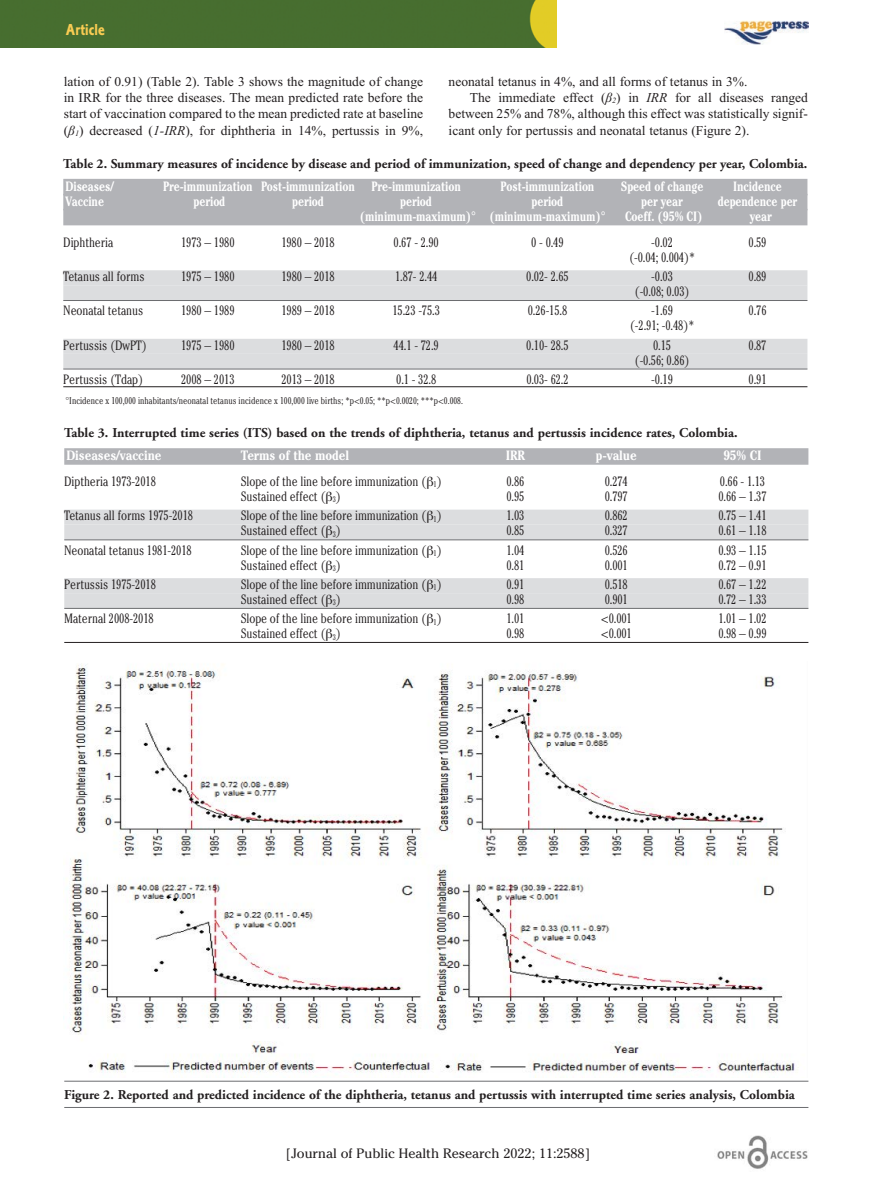
<style>
.page{position:relative;width:893px;height:1191px;background:#fff}
.page>*{position:absolute;margin:0;border:0;box-sizing:border-box;transform-origin:0 0}
.t1{font:16.5px "Corinthian Bold Condensed Plain";color:#f9cc53}
.t2{font:300 condensed 13.5px "Cheltenham";letter-spacing:-.01em;color:#231f20}
.t3{font:13.5px/16.2px "Times New Roman";color:#231f20;text-align:justify}
.t4{font:700 13.5px "Adobe Garamond";color:#231f20}
.t5{font:700 condensed 13.5px "Cheltenham";letter-spacing:-.01em;color:#fff;scale:.9 1}
.t6{font:700 condensed 13.5px "Cheltenham";letter-spacing:-.01em;color:#fff}
.t7{font:13.5px "Cheltenham";color:#231f20}
.t8{font:300 condensed 9.75px "Cheltenham";color:#231f20}
.s1{font-style:italic}
</style>
<div class="page">
<img style="left:717px;top:1135px;width:91px;height:34px">
<div style="left:0;top:0;width:556px;height:48px;background:#476e2f"></div>
<img style="left:724px;top:20px;width:85px;height:24px">
<hr style="left:64px;top:1080px;width:744px;height:1px;background:#6c6d70">
<hr style="left:64px;top:1107px;width:744px;height:1px;background:#6c6d70">
<img style="left:63px;top:664px;width:736px;height:413px">
<div style="left:63px;top:179px;width:744px;height:16px;background:#b2b3b7"></div>
<div style="left:63px;top:194px;width:744px;height:16px;background:#b2b3b7"></div>
<div style="left:63px;top:209px;width:744px;height:16px;background:#b2b3b7"></div>
<div style="left:63px;top:270px;width:744px;height:15px;background:#dcdddf"></div>
<div style="left:63px;top:285px;width:744px;height:15px;background:#dcdddf"></div>
<hr style="left:63px;top:300px;width:744px;height:1px;background:#6c6d70">
<div style="left:63px;top:339px;width:744px;height:15px;background:#dcdddf"></div>
<div style="left:63px;top:354px;width:744px;height:15px;background:#dcdddf"></div>
<hr style="left:63px;top:369px;width:744px;height:1px;background:#6c6d70">
<hr style="left:63px;top:386px;width:744px;height:1px;background:#231f20">
<div style="left:64px;top:448px;width:744px;height:17px;background:#b2b3b7"></div>
<div style="left:64px;top:509px;width:744px;height:15px;background:#dcdddf"></div>
<div style="left:64px;top:524px;width:744px;height:15px;background:#dcdddf"></div>
<hr style="left:64px;top:539px;width:744px;height:1px;background:#6c6d70">
<div style="left:64px;top:578px;width:744px;height:15px;background:#dcdddf"></div>
<div style="left:64px;top:593px;width:744px;height:15px;background:#dcdddf"></div>
<hr style="left:64px;top:608px;width:744px;height:1px;background:#6c6d70">
<hr style="left:64px;top:642px;width:744px;height:1px;background:#231f20">
<p class="t1" style="left:66px;top:24px;width:40px">Article</p>
<p class="t3" style="left:64px;top:73px;width:361px">lation of 0.91) (Table 2). Table 3 shows the magnitude of change in IRR for the three diseases. The mean predicted rate before the start of vaccination compared to the mean predicted rate at baseline (<span class="s1">β</span><sub>1</sub>) decreased (<span class="s1">1-IRR</span>), for diphtheria in 14%, pertussis in 9%,</p>
<p class="t3" style="left:449px;top:73px;width:300px">neonatal tetanus in 4%, and all forms of tetanus in 3%.</p>
<p class="t3" style="left:470px;top:89px;width:340px">The immediate effect (<span class="s1">β</span><sub>2</sub>) in <span class="s1">IRR</span> for all diseases ranged</p>
<p class="t3" style="left:449px;top:106px;width:361px">between 25% and 78%, although this effect was statistically signif-</p>
<p class="t3" style="left:449px;top:122px;width:302px">icant only for pertussis and neonatal tetanus (Figure 2).</p>
<p class="t4" style="left:63px;top:158px;width:746px">Table 2. Summary measures of incidence by disease and period of immunization, speed of change and dependency per year, Colombia.</p>
<p class="t5" style="left:65px;top:182px;width:55px">Diseases/</p>
<p class="t5" style="left:163px;top:182px;width:332px">Pre-immunization Post-immunization Pre-immunization</p>
<p class="t5" style="left:501px;top:182px;width:106px">Post-immunization</p>
<p class="t5" style="left:621px;top:182px;width:94px">Speed of change</p>
<p class="t5" style="left:733px;top:182px;width:55px">Incidence</p>
<p class="t5" style="left:65px;top:197px;width:44px">Vaccine</p>
<p class="t5" style="left:194px;top:197px;width:37px">period</p>
<p class="t5" style="left:292px;top:197px;width:37px">period</p>
<p class="t5" style="left:400px;top:197px;width:37px">period</p>
<p class="t5" style="left:531px;top:197px;width:37px">period</p>
<p class="t5" style="left:641px;top:197px;width:48px">per year</p>
<p class="t5" style="left:718px;top:197px;width:90px">dependence per</p>
<p class="t5" style="left:360px;top:212px;width:275px">(minimum-maximum)° (minimum-maximum)°</p>
<p class="t5" style="left:625px;top:212px;width:88px">Coeff. (95% CI)</p>
<p class="t5" style="left:750px;top:212px;width:26px">year</p>
<p class="t2" style="left:63px;top:237px;width:52px">Diphtheria</p>
<p class="t2" style="left:181px;top:237px;width:55px">1973 – 1980</p>
<p class="t2" style="left:281px;top:237px;width:55px">1980 – 2018</p>
<p class="t2" style="left:394px;top:237px;width:47px">0.67 - 2.90</p>
<p class="t2" style="left:531px;top:237px;width:34px">0 - 0.49</p>
<p class="t2" style="left:651px;top:237px;width:23px">-0.02</p>
<p class="t2" style="left:748px;top:237px;width:20px">0.59</p>
<p class="t2" style="left:629px;top:252px;width:68px">(-0.04; 0.004)*</p>
<p class="t2" style="left:63px;top:271px;width:83px">Tetanus all forms</p>
<p class="t2" style="left:181px;top:271px;width:55px">1975 – 1980</p>
<p class="t2" style="left:281px;top:271px;width:55px">1980 – 2018</p>
<p class="t2" style="left:395px;top:271px;width:44px">1.87- 2.44</p>
<p class="t2" style="left:526px;top:271px;width:44px">0.02- 2.65</p>
<p class="t2" style="left:651px;top:271px;width:23px">-0.03</p>
<p class="t2" style="left:748px;top:271px;width:20px">0.89</p>
<p class="t2" style="left:634px;top:286px;width:57px">(-0.08; 0.03)</p>
<p class="t2" style="left:63px;top:306px;width:82px">Neonatal tetanus</p>
<p class="t2" style="left:181px;top:306px;width:55px">1980 – 1989</p>
<p class="t2" style="left:281px;top:306px;width:55px">1989 – 2018</p>
<p class="t2" style="left:392px;top:306px;width:49px">15.23 -75.3</p>
<p class="t2" style="left:528px;top:306px;width:41px">0.26-15.8</p>
<p class="t2" style="left:651px;top:306px;width:23px">-1.69</p>
<p class="t2" style="left:748px;top:306px;width:20px">0.76</p>
<p class="t2" style="left:630px;top:321px;width:66px">(-2.91; -0.48)*</p>
<p class="t2" style="left:63px;top:340px;width:85px">Pertussis (DwPT)</p>
<p class="t2" style="left:181px;top:340px;width:55px">1975 – 1980</p>
<p class="t2" style="left:281px;top:340px;width:55px">1980 – 2018</p>
<p class="t2" style="left:394px;top:340px;width:47px">44.1 - 72.9</p>
<p class="t2" style="left:526px;top:340px;width:44px">0.10- 28.5</p>
<p class="t2" style="left:653px;top:340px;width:20px">0.15</p>
<p class="t2" style="left:748px;top:340px;width:20px">0.87</p>
<p class="t2" style="left:634px;top:355px;width:57px">(-0.56; 0.86)</p>
<p class="t2" style="left:63px;top:374px;width:81px">Pertussis (Tdap)</p>
<p class="t2" style="left:181px;top:374px;width:55px">2008 – 2013</p>
<p class="t2" style="left:281px;top:374px;width:55px">2013 – 2018</p>
<p class="t2" style="left:396px;top:374px;width:42px">0.1 - 32.8</p>
<p class="t2" style="left:526px;top:374px;width:44px">0.03- 62.2</p>
<p class="t2" style="left:651px;top:374px;width:23px">-0.19</p>
<p class="t2" style="left:748px;top:374px;width:20px">0.91</p>
<p class="t8" style="left:65px;top:397px;width:399px">°Incidence x 100,000 inhabitants/neonatal tetanus incidence x 100,000 live births; *p&lt;0.05; **p&lt;0.0020; ***p&lt;0.008.</p>
<p class="t4" style="left:64px;top:427px;width:675px">Table 3. Interrupted time series (ITS) based on the trends of diphtheria, tetanus and pertussis incidence rates, Colombia.</p>
<p class="t6" style="left:66px;top:451px;width:97px">Diseases/vaccine</p>
<p class="t6" style="left:241px;top:451px;width:110px">Terms of the model</p>
<p class="t6" style="left:506px;top:451px;width:21px">IRR</p>
<p class="t6" style="left:596px;top:451px;width:42px">p-value</p>
<p class="t6" style="left:723px;top:451px;width:40px">95% CI</p>
<p class="t2" style="left:64px;top:476px;width:93px">Diptheria 1973-2018</p>
<p class="t2" style="left:241px;top:476px;width:203px">Slope of the line before immunization ( <sub>1</sub>)</p>
<p class="t2" style="left:506px;top:476px;width:20px">0.86</p>
<p class="t2" style="left:605px;top:476px;width:25px">0.274</p>
<p class="t2" style="left:720px;top:476px;width:47px">0.66 - 1.13</p>
<p class="t2" style="left:241px;top:491px;width:102px">Sustained effect ( <sub>3</sub>)</p>
<p class="t2" style="left:506px;top:491px;width:20px">0.95</p>
<p class="t2" style="left:605px;top:491px;width:25px">0.797</p>
<p class="t2" style="left:718px;top:491px;width:50px">0.66 – 1.37</p>
<p class="t2" style="left:64px;top:511px;width:130px">Tetanus all forms 1975-2018</p>
<p class="t2" style="left:241px;top:511px;width:203px">Slope of the line before immunization ( <sub>1</sub>)</p>
<p class="t2" style="left:506px;top:511px;width:20px">1.03</p>
<p class="t2" style="left:605px;top:511px;width:25px">0.862</p>
<p class="t2" style="left:718px;top:511px;width:50px">0.75 – 1.41</p>
<p class="t2" style="left:241px;top:526px;width:102px">Sustained effect ( <sub>3</sub>)</p>
<p class="t2" style="left:506px;top:526px;width:20px">0.85</p>
<p class="t2" style="left:605px;top:526px;width:25px">0.327</p>
<p class="t2" style="left:718px;top:526px;width:50px">0.61 – 1.18</p>
<p class="t2" style="left:64px;top:545px;width:129px">Neonatal tetanus 1981-2018</p>
<p class="t2" style="left:241px;top:545px;width:203px">Slope of the line before immunization ( <sub>1</sub>)</p>
<p class="t2" style="left:506px;top:545px;width:20px">1.04</p>
<p class="t2" style="left:605px;top:545px;width:25px">0.526</p>
<p class="t2" style="left:718px;top:545px;width:50px">0.93 – 1.15</p>
<p class="t2" style="left:241px;top:560px;width:102px">Sustained effect ( <sub>3</sub>)</p>
<p class="t2" style="left:506px;top:560px;width:20px">0.81</p>
<p class="t2" style="left:605px;top:560px;width:25px">0.001</p>
<p class="t2" style="left:718px;top:560px;width:50px">0.72 – 0.91</p>
<p class="t2" style="left:64px;top:579px;width:93px">Pertussis 1975-2018</p>
<p class="t2" style="left:241px;top:579px;width:203px">Slope of the line before immunization ( <sub>1</sub>)</p>
<p class="t2" style="left:506px;top:579px;width:20px">0.91</p>
<p class="t2" style="left:605px;top:579px;width:25px">0.518</p>
<p class="t2" style="left:718px;top:579px;width:50px">0.67 – 1.22</p>
<p class="t2" style="left:241px;top:594px;width:102px">Sustained effect ( <sub>3</sub>)</p>
<p class="t2" style="left:506px;top:594px;width:20px">0.98</p>
<p class="t2" style="left:605px;top:594px;width:25px">0.901</p>
<p class="t2" style="left:718px;top:594px;width:50px">0.72 – 1.33</p>
<p class="t2" style="left:64px;top:613px;width:91px">Maternal 2008-2018</p>
<p class="t2" style="left:241px;top:613px;width:203px">Slope of the line before immunization ( <sub>1</sub>)</p>
<p class="t2" style="left:506px;top:613px;width:20px">1.01</p>
<p class="t2" style="left:601px;top:613px;width:33px">&lt;0.001</p>
<p class="t2" style="left:718px;top:613px;width:50px">1.01 – 1.02</p>
<p class="t2" style="left:241px;top:628px;width:102px">Sustained effect ( <sub>3</sub>)</p>
<p class="t2" style="left:506px;top:628px;width:20px">0.98</p>
<p class="t2" style="left:601px;top:628px;width:33px">&lt;0.001</p>
<p class="t2" style="left:718px;top:628px;width:50px">0.98 – 0.99</p>
<p class="t4" style="left:64px;top:1089px;width:732px">Figure 2. Reported and predicted incidence of the diphtheria, tetanus and pertussis with interrupted time series analysis, Colombia</p>
<p class="t7" style="left:286px;top:1145px;width:306px">[Journal of Public Health Research 2022; 11:2588]</p>
</div>
